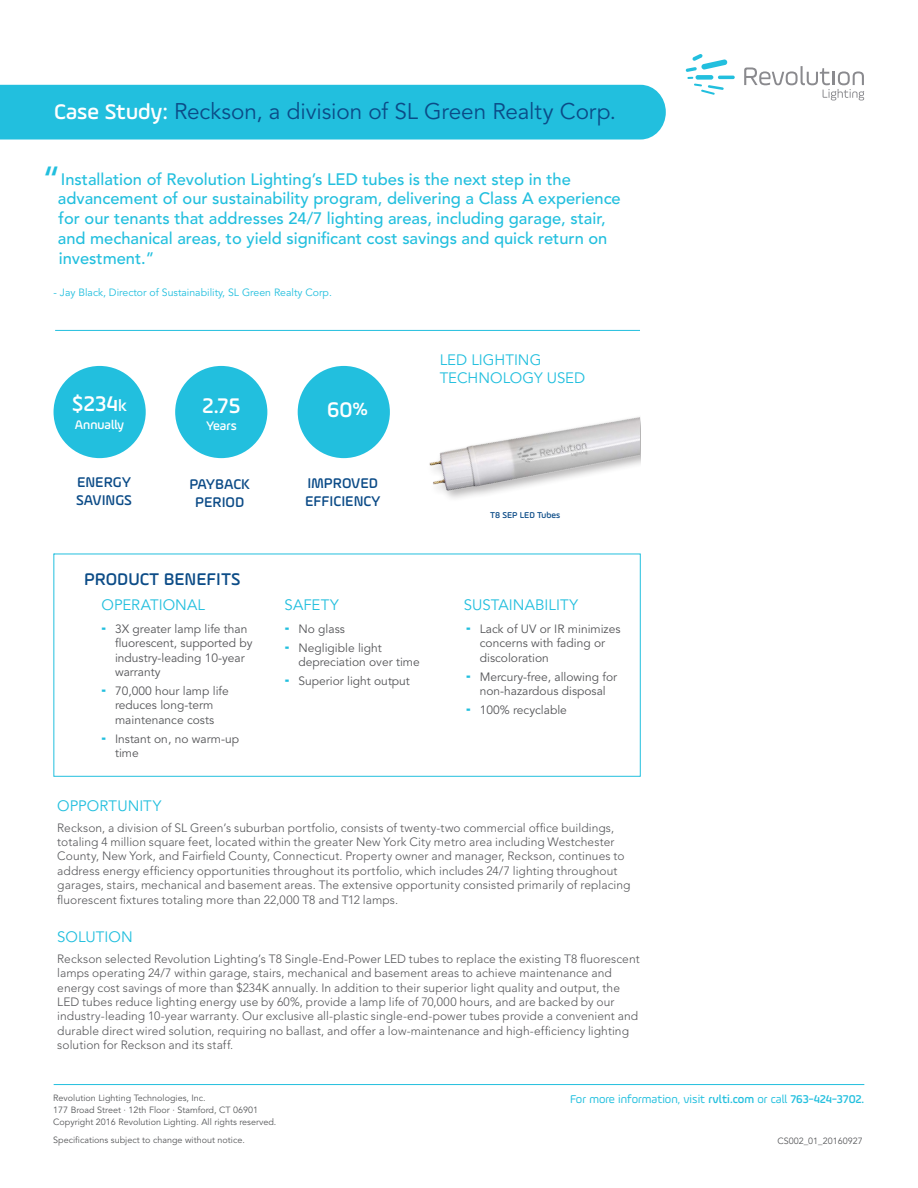
<style>
.page{position:relative;width:918px;height:1188px;background:#fff}
.page>*{position:absolute;margin:0;border:0;box-sizing:border-box;transform-origin:0 0}
.Secondary_Product_Na{font:22.5px "Avenir LT Std";letter-spacing:-.005em;color:#0b4b87}
.t1{font:500 22.5px "Ample";color:#fff}
.t2{font:500 18px "Ample";color:#0c4c87}
.t3{font:500 16.5px/19.8px "Avenir LT Std";color:#22bfde}
.t4{font:15px "Avenir LT Std";letter-spacing:.005em;color:#22bfde}
.Icon_Titles{font:500 15px "Ample";color:#0b4b87}
.t5{font:500 13.2px "Ample";color:#fff}
.Oppty_Solution_Text{font:300 12px/14.4px "Avenir LT Std";letter-spacing:.005em;color:#555659}
.t6{font:12px/14.4px "Avenir LT Std";color:#555659}
.t7{font:12px "Ample";color:#22bfde}
.Quote_Author{font:10.5px "Avenir LT Std";color:#22bfde}
.Doc_Control_Number{font:9px/12px "Avenir LT Std";color:#57585a}
.Photo_Thumb_Title{font:500 9px "Ample";color:#0b4b87}
.s1{font-family:"Ample";font-weight:500;color:#fff}
.s2{font-size:36px}
.s3{font-size:16.95px}
.s4{font-size:18.75px}
.s5{font-weight:500}
</style>
<div class="page">
<div style="left:0;top:85px;width:666px;height:55px;background:#22bfde"></div>
<hr style="left:55px;top:330px;width:585px;height:1px;background:#22bfde">
<svg style="left:686px;top:54px;width:49px;height:41px"></svg>
<svg style="left:744px;top:66px;width:120px;height:34px"></svg>
<div style="left:298px;top:366px;width:92px;height:92px;background:#22bfde;border-radius:50%"></div>
<div style="left:175px;top:366px;width:92px;height:92px;background:#22bfde;border-radius:50%"></div>
<div style="left:54px;top:366px;width:92px;height:92px;background:#22bfde;border-radius:50%"></div>
<img style="left:429px;top:417px;width:211px;height:82px">
<div style="left:54px;top:553px;width:587px;height:224px;border:1px solid #22bfde"></div>
<hr style="left:54px;top:1084px;width:810px;height:1px;background:#22bfde">
<p class="Secondary_Product_Na" style="left:54px;top:98px;width:564px"><span class="s1">Case Study:</span> Reckson, a division of SL Green Realty Corp.</p>
<p class="t3" style="left:58px;top:169px;width:564px;text-indent:-16px"><span class="s2">“</span>Installation of Revolution Lighting’s LED tubes is the next step in the advancement of our sustainability program, delivering a Class A experience for our tenants that addresses 24/7 lighting areas, including garage, stair, and mechanical areas, to yield significant cost savings and quick return on investment.”</p>
<p class="Quote_Author" style="left:54px;top:287px;width:280px">- Jay Black, Director of Sustainability, SL Green Realty Corp.</p>
<p class="t1" style="left:72px;top:390px;width:56px">$234<span class="s3">k</span></p>
<p class="t5" style="left:75px;top:416px;width:51px">Annually</p>
<p class="Icon_Titles" style="left:77px;top:473px;width:56px">ENERGY</p>
<p class="Icon_Titles" style="left:76px;top:491px;width:58px">SAVINGS</p>
<p class="t1" style="left:202px;top:392px;width:40px">2.75</p>
<p class="t1" style="left:327px;top:396px;width:43px">60<span class="s4">%</span></p>
<p class="t5" style="left:206px;top:418px;width:32px">Years</p>
<p class="Icon_Titles" style="left:190px;top:475px;width:62px">PAYBACK</p>
<p class="Icon_Titles" style="left:195px;top:493px;width:51px">PERIOD</p>
<p class="Icon_Titles" style="left:308px;top:474px;width:72px">IMPROVED</p>
<p class="Icon_Titles" style="left:305px;top:492px;width:77px">EFFICIENCY</p>
<h3 class="t4" style="left:440px;top:352px;width:103px">LED LIGHTING</h3>
<h3 class="t4" style="left:440px;top:370px;width:147px">TECHNOLOGY USED</h3>
<p class="Photo_Thumb_Title" style="left:490px;top:510px;width:72px">T8 SEP LED Tubes</p>
<p class="t2" style="left:84px;top:568px;width:158px">PRODUCT BENEFITS</p>
<p class="t6" style="left:115px;top:622px;width:139px">3X greater lamp life than fluorescent, supported by industry-leading 10-year warranty</p>
<p class="t6" style="left:115px;top:684px;width:115px">70,000 hour lamp life reduces long-term maintenance costs</p>
<p class="t6" style="left:115px;top:732px;width:126px">Instant on, no warm-up time</p>
<h3 class="t4" style="left:102px;top:596px;width:105px">OPERATIONAL</h3>
<h3 class="t4" style="left:285px;top:596px;width:56px">SAFETY</h3>
<h3 class="t4" style="left:464px;top:596px;width:116px">SUSTAINABILITY</h3>
<p class="t6" style="left:480px;top:622px;width:142px">Lack of UV or IR minimizes concerns with fading or discoloration</p>
<p class="t6" style="left:480px;top:670px;width:139px">Mercury-free, allowing for non-hazardous disposal</p>
<p class="t6" style="left:480px;top:703px;width:89px">100% recyclable</p>
<p class="t6" style="left:298px;top:622px;width:48px">No glass</p>
<p class="t6" style="left:298px;top:641px;width:123px">Negligible light depreciation over time</p>
<p class="t6" style="left:298px;top:674px;width:113px">Superior light output</p>
<h3 class="t4" style="left:57px;top:797px;width:105px">OPPORTUNITY</h3>
<p class="Oppty_Solution_Text" style="left:57px;top:820px;width:575px">Reckson, a division of SL Green’s suburban portfolio, consists of twenty-two commercial office buildings, totaling 4 million square feet, located within the greater New York City metro area including Westchester County, New York, and Fairfield County, Connecticut. Property owner and manager, Reckson, continues to address energy efficiency opportunities throughout its portfolio, which includes 24/7 lighting throughout garages, stairs, mechanical and basement areas. The extensive opportunity consisted primarily of replacing fluorescent fixtures totaling more than 22,000 T8 and T12 lamps.</p>
<h3 class="t4" style="left:57px;top:928px;width:77px">SOLUTION</h3>
<p class="Oppty_Solution_Text" style="left:57px;top:952px;width:584px">Reckson selected Revolution Lighting’s T8 Single-End-Power LED tubes to replace the existing T8 fluorescent lamps operating 24/7 within garage, stairs, mechanical and basement areas to achieve maintenance and energy cost savings of more than $234K annually. In addition to their superior light quality and output, the LED tubes reduce lighting energy use by 60%, provide a lamp life of 70,000 hours, and are backed by our industry-leading 10-year warranty. Our exclusive all-plastic single-end-power tubes provide a convenient and durable direct wired solution, requiring no ballast, and offer a low-maintenance and high-efficiency lighting solution for Reckson and its staff.</p>
<p class="Doc_Control_Number" style="left:53px;top:1092px;width:154px">Revolution Lighting Technologies, Inc.</p>
<p class="t7" style="left:570px;top:1092px;width:296px">For more information, visit <span class="s5">rvlti.com</span> or call <span class="s5">763-424-3702.</span></p>
<p class="Doc_Control_Number" style="left:53px;top:1104px;width:225px">177 Broad Street · 12th Floor · Stamford, CT 06901<br>Copyright 2016 Revolution Lighting. All rights reserved.</p>
<p class="Doc_Control_Number" style="left:53px;top:1134px;width:193px">Specifications subject to change without notice.</p>
<p class="Doc_Control_Number" style="left:777px;top:1135px;width:87px">CS002_01_20160927</p>
</div>
